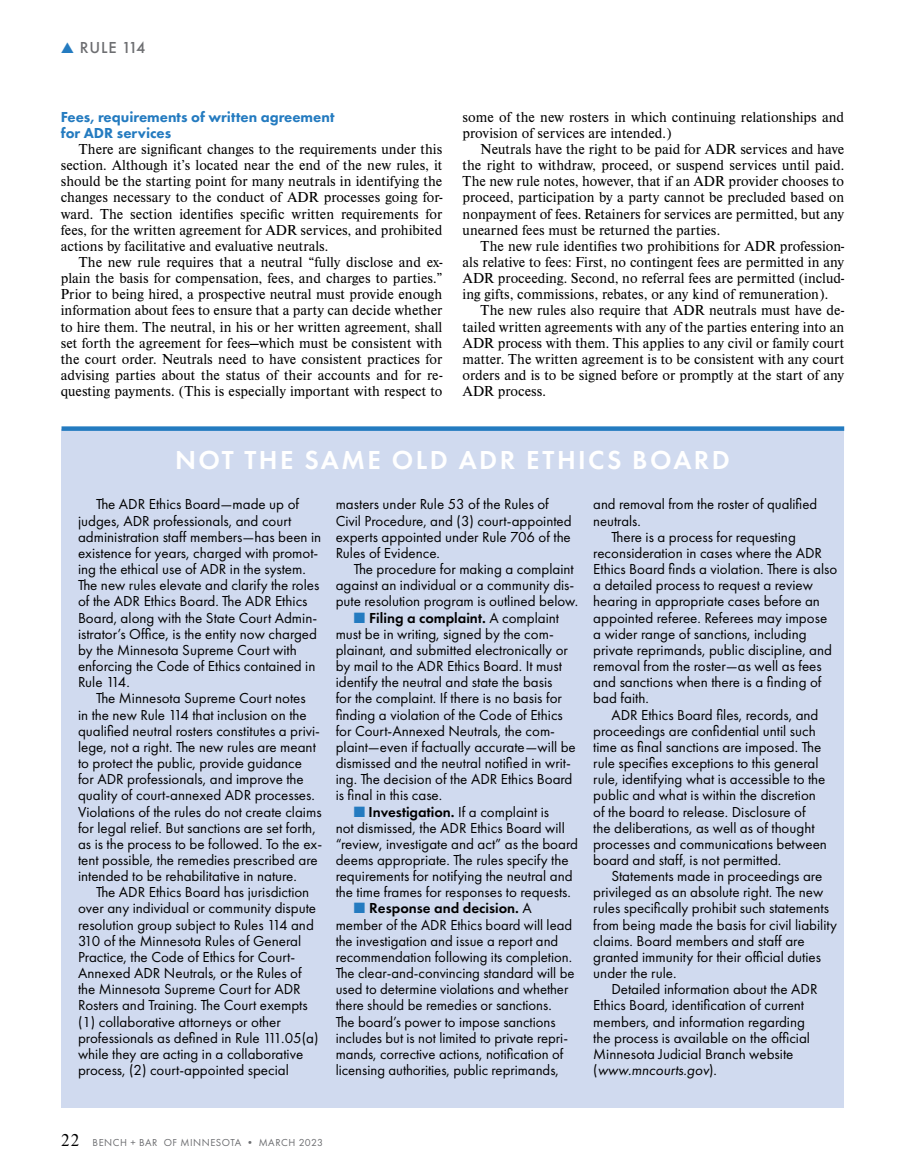
<style>
.page{position:relative;width:905px;height:1175px;background:#fff}
.page>*{position:absolute;margin:0;border:0;box-sizing:border-box;transform-origin:0 0}
.t1{font:600 27px "Futura PT";letter-spacing:.09em;color:#fff}
.t2{font:500 16.5px "Futura PT";letter-spacing:.05em;color:#6d6e71}
.t3{font:15px/16.2px "Futura PT";color:#000}
.t4{font:15px/16.2px "Nimbus Rom D";color:#000;text-align:justify}
.t5{font:800 15px/16.2px "Futura PT";color:#247bc0}
.t6{font:10.5px "Futura PT";letter-spacing:.05em;color:#6d6e71}
.s1{color:#247bc0}
.s2{font-weight:600}
.s3{font-style:italic}
.s4{font-family:"Nimbus Rom D";font-size:18px;color:#000}
</style>
<div class="page">
<div style="left:62px;top:428px;width:782px;height:679px;background:#d0daef"></div>
<div style="left:62px;top:426px;width:782px;height:5px;background:#247bc0"></div>
<p class="t2" style="left:61px;top:38px;width:86px"><span class="s1">▲</span> RULE 114</p>
<p class="t5" style="left:61px;top:108px;width:275px">Fees, requirements of written agreement for ADR services</p>
<p class="t4" style="left:61px;top:140px;width:383px;text-indent:18px">There are significant changes to the requirements under this section. Although it’s located near the end of the new rules, it should be the starting point for many neutrals in identifying the changes necessary to the conduct of ADR processes going for&shy;ward. The section identifies specific written requirements for fees, for the written agreement for ADR services, and prohibited actions by facilitative and evaluative neutrals.</p>
<p class="t4" style="left:61px;top:253px;width:383px;text-indent:18px">The new rule requires that a neutral “fully disclose and ex&shy;plain the basis for compensation, fees, and charges to parties.” Prior to being hired, a prospective neutral must provide enough information about fees to ensure that a party can decide whether to hire them. The neutral, in his or her written agreement, shall set forth the agreement for fees—which must be consistent with the court order. Neutrals need to have consistent practices for advising parties about the status of their accounts and for re&shy;questing payments. (This is especially important with respect to</p>
<p class="t4" style="left:462px;top:108px;width:383px">some of the new rosters in which continuing relationships and provision of services are intended.)</p>
<p class="t4" style="left:462px;top:140px;width:383px;text-indent:18px">Neutrals have the right to be paid for ADR services and have the right to withdraw, proceed, or suspend services until paid.<br>The new rule notes, however, that if an ADR provider chooses to proceed, participation by a party cannot be precluded based on nonpayment of fees. Retainers for services are permitted, but any unearned fees must be returned the parties.</p>
<p class="t4" style="left:462px;top:237px;width:383px;text-indent:18px">The new rule identifies two prohibitions for ADR profession&shy;als relative to fees: First, no contingent fees are permitted in any ADR proceeding. Second, no referral fees are permitted (includ&shy;ing gifts, commissions, rebates, or any kind of remuneration).</p>
<p class="t4" style="left:462px;top:302px;width:383px;text-indent:18px">The new rules also require that ADR neutrals must have de&shy;tailed written agreements with any of the parties entering into an ADR process with them. This applies to any civil or family court matter. The written agreement is to be consistent with any court orders and is to be signed before or promptly at the start of any ADR process.</p>
<h1 class="t1" style="left:175px;top:443px;width:556px">NOT THE SAME OLD ADR ETHICS BOARD</h1>
<p class="t3" style="left:78px;top:496px;width:245px;text-indent:18px">The ADR Ethics Board—made up of judges, ADR professionals, and court administration staff members—has been in existence for years, charged with promot&shy;ing the ethical use of ADR in the system.<br>The new rules elevate and clarify the roles of the ADR Ethics Board. The ADR Ethics Board, along with the State Court Admin&shy;istrator’s Office, is the entity now charged by the Minnesota Supreme Court with enforcing the Code of Ethics contained in Rule 114.</p>
<p class="t3" style="left:78px;top:690px;width:246px;text-indent:18px">The Minnesota Supreme Court notes<br>in the new Rule 114 that inclusion on the qualified neutral rosters constitutes a privi&shy;lege, not a right. The new rules are meant to protect the public, provide guidance<br>for ADR professionals, and improve the quality of court-annexed ADR processes.<br>Violations of the rules do not create claims for legal relief. But sanctions are set forth, as is the process to be followed. To the ex&shy;tent possible, the remedies prescribed are intended to be rehabilitative in nature.</p>
<p class="t3" style="left:78px;top:884px;width:242px;text-indent:18px">The ADR Ethics Board has jurisdiction over any individual or community dispute resolution group subject to Rules 114 and 310 of the Minnesota Rules of General Practice, the Code of Ethics for Court-Annexed ADR Neutrals, or the Rules of the Minnesota Supreme Court for ADR Rosters and Training. The Court exempts (1) collaborative attorneys or other professionals as defined in Rule 111.05(a) while they are acting in a collaborative process, (2) court-appointed special</p>
<p class="t3" style="left:336px;top:496px;width:237px">masters under Rule 53 of the Rules of Civil Procedure, and (3) court-appointed experts appointed under Rule 706 of the Rules of Evidence.</p>
<p class="t3" style="left:336px;top:561px;width:244px;text-indent:18px">The procedure for making a complaint against an individual or a community dis&shy;pute resolution program is outlined below.</p>
<p class="t3" style="left:336px;top:609px;width:242px;text-indent:18px"><span class="s1">■</span> <span class="s2">Filing a complaint.</span> A complaint must be in writing, signed by the com&shy;plainant, and submitted electronically or by mail to the ADR Ethics Board. It must identify the neutral and state the basis<br>for the complaint. If there is no basis for finding a violation of the Code of Ethics for Court-Annexed Neutrals, the com&shy;plaint—even if factually accurate—will be dismissed and the neutral notified in writ&shy;ing. The decision of the ADR Ethics Board is final in this case.</p>
<p class="t3" style="left:336px;top:803px;width:244px;text-indent:18px"><span class="s1">■</span> <span class="s2">Investigation.</span> If a complaint is<br>not dismissed, the ADR Ethics Board will “review, investigate and act” as the board deems appropriate. The rules specify the requirements for notifying the neutral and the time frames for responses to requests.</p>
<p class="t3" style="left:335px;top:900px;width:240px;text-indent:18px"><span class="s1">■</span> <span class="s2">Response and decision.</span> A member of the ADR Ethics board will lead the investigation and issue a report and recommendation following its completion.<br>The clear-and-convincing standard will be used to determine violations and whether there should be remedies or sanctions.<br>The board’s power to impose sanctions includes but is not limited to private repri&shy;mands, corrective actions, notification of licensing authorities, public reprimands,</p>
<p class="t3" style="left:593px;top:496px;width:225px">and removal from the roster of qualified neutrals.</p>
<p class="t3" style="left:593px;top:528px;width:245px;text-indent:18px">There is a process for requesting reconsideration in cases where the ADR Ethics Board finds a violation. There is also a detailed process to request a review hearing in appropriate cases before an appointed referee. Referees may impose a wider range of sanctions, including private reprimands, public discipline, and removal from the roster—as well as fees and sanctions when there is a finding of bad faith.</p>
<p class="t3" style="left:593px;top:706px;width:235px;text-indent:18px">ADR Ethics Board files, records, and proceedings are confidential until such time as final sanctions are imposed. The rule specifies exceptions to this general rule, identifying what is accessible to the public and what is within the discretion of the board to release. Disclosure of<br>the deliberations, as well as of thought processes and communications between board and staff, is not permitted.</p>
<p class="t3" style="left:593px;top:868px;width:245px;text-indent:18px">Statements made in proceedings are privileged as an absolute right. The new rules specifically prohibit such statements from being made the basis for civil liability claims. Board members and staff are granted immunity for their official duties under the rule.</p>
<p class="t3" style="left:593px;top:981px;width:226px;text-indent:18px">Detailed information about the ADR Ethics Board, identification of current members, and information regarding the process is available on the official Minnesota Judicial Branch website (<span class="s3">www.mncourts.gov</span>).</p>
<p class="t6" style="left:61px;top:1136px;width:264px"><span class="s4">22</span> BENCH + BAR OF MINNESOTA • MARCH 2023</p>
</div>
